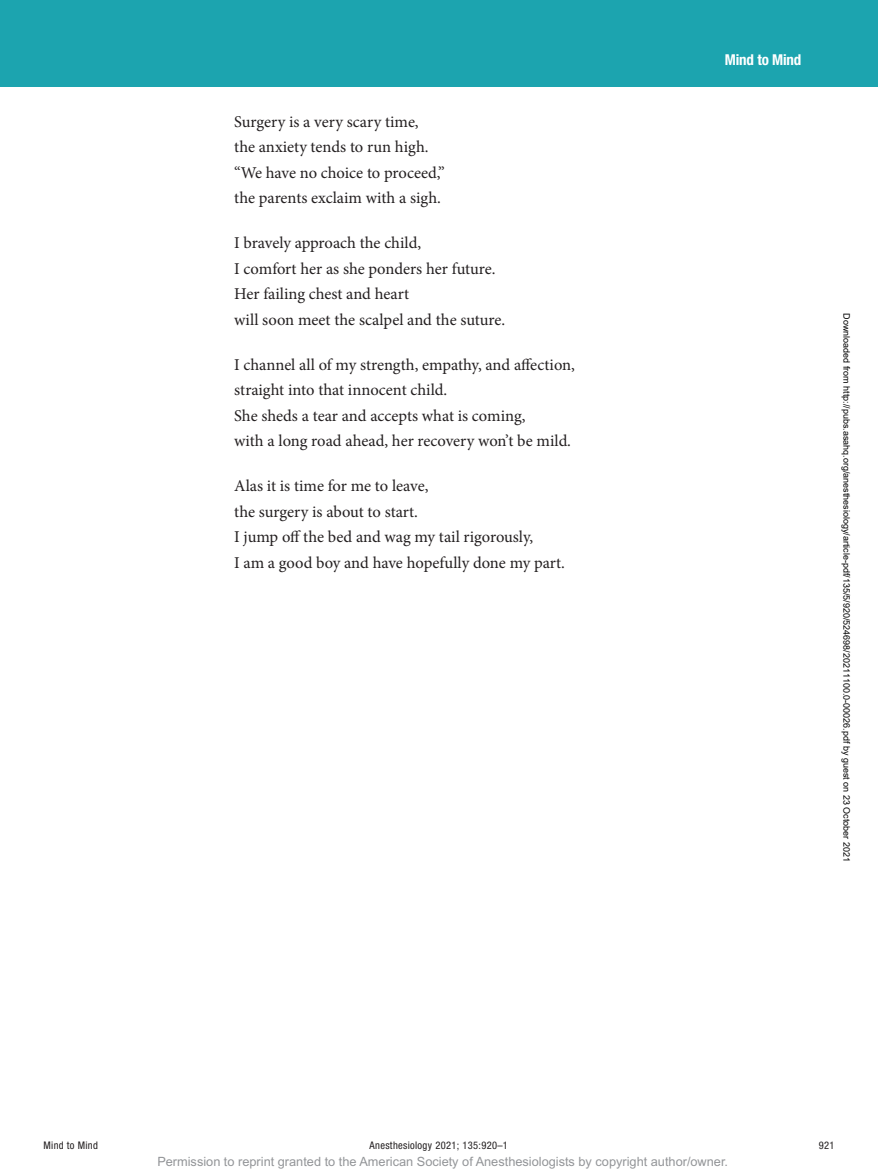
<style>
.page{position:relative;width:878px;height:1175px;background:#fff}
.page>*{position:absolute;margin:0;border:0;box-sizing:border-box;transform-origin:0 0}
.t1{font:16.5px/25.5px "Minion Pro";letter-spacing:-.005em;color:#231f20}
.t2{font:700 condensed 15px "Helvetica Neue LT Std";letter-spacing:-.01em;color:#fff}
.t3{font:12.75px "Arial MT Std";color:#939598}
.t4{font:condensed 10.5px "Helvetica Neue LT Std";letter-spacing:.03em;color:#231f20}
.t5{font:9px "Arial";color:#000}
</style>
<div class="page">
<div style="left:0;top:0;width:878px;height:86px;background:#1ca4af"></div>
<p class="t1" style="left:234px;top:109px;width:212px">Surgery is a very scary time,<br>the anxiety tends to run high. “We have no choice to proceed,” the parents exclaim with a sigh.</p>
<p class="t1" style="left:234px;top:230px;width:272px">I bravely approach the child,<br>I comfort her as she ponders her future.<br>Her failing chest and heart<br>will soon meet the scalpel and the suture.</p>
<p class="t1" style="left:234px;top:352px;width:342px">I channel all of my strength, empathy, and affection, straight into that innocent child.<br>She sheds a tear and accepts what is coming,<br>with a long road ahead, her recovery won’t be mild.</p>
<p class="t1" style="left:234px;top:473px;width:332px">Alas it is time for me to leave,<br>the surgery is about to start.<br>I jump off the bed and wag my tail rigorously,<br>I am a good boy and have hopefully done my part.</p>
<p class="t2" style="left:716px;top:51px;width:79px">Mind to Min</p>
<p class="t2" style="left:724px;top:51px;width:78px">Mind to Mind</p>
<p class="t5" style="left:850px;top:313px;width:550px;rotate:90deg">Downloaded from http://pubs.asahq.org/anesthesiology/article-pdf/135/5/920/524698/20211100.0-00026.pdf by guest on 23 October 2021</p>
<p class="t4" style="left:44px;top:1139px;width:56px">Mind to Mind</p>
<p class="t4" style="left:369px;top:1139px;width:140px">Anesthesiology 2021; 135:920–1</p>
<p class="t4" style="left:818px;top:1139px;width:17px">921</p>
<p class="t3" style="left:157px;top:1154px;width:572px">Permission to reprint granted to the American Society of Anesthesiologists by copyright author/owner.</p>
</div>
